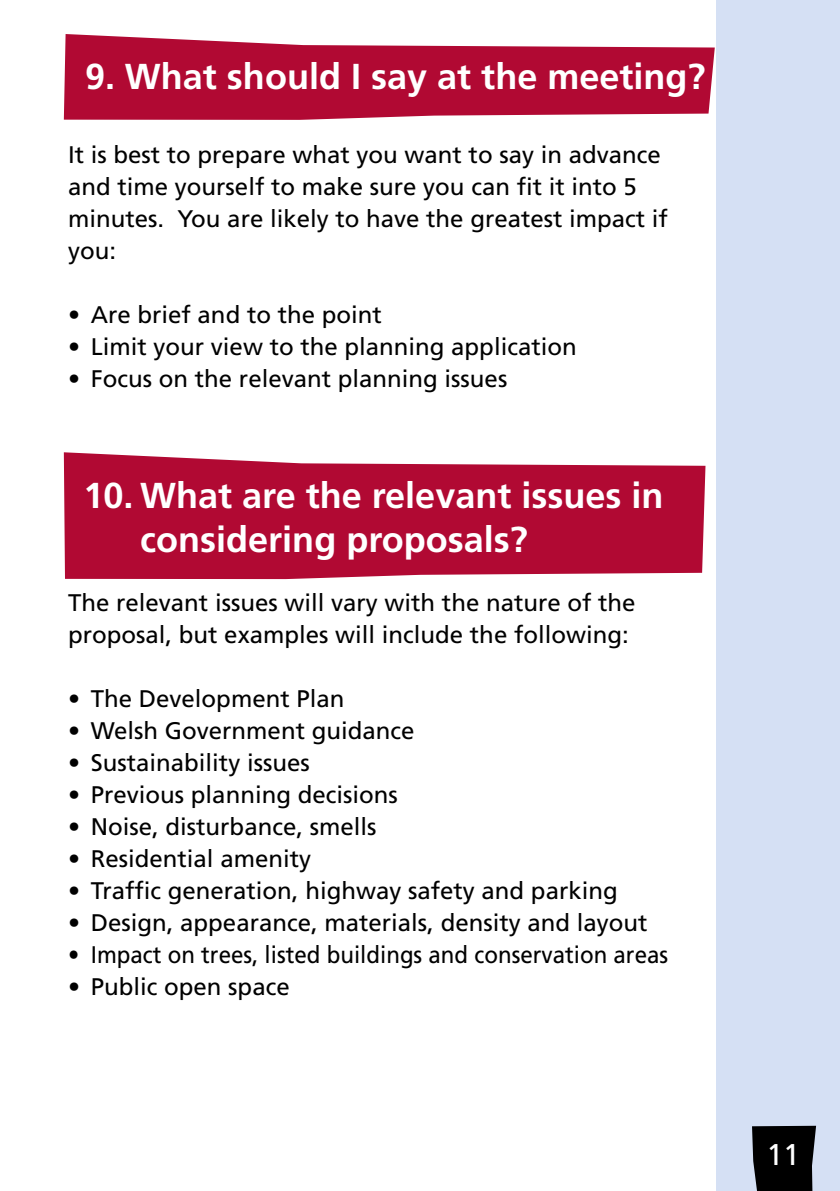
<style>
.page{position:relative;width:840px;height:1191px;background:#fff}
.page>*{position:absolute;margin:0;border:0;box-sizing:border-box;transform-origin:0 0}
.t1{font:700 36px/44px "Frutiger";color:#fff}
.t2{font:30px "Frutiger";color:#fff}
.t3{font:24px/32px "Frutiger";color:#000}
.t4{font:24px "Frutiger";color:#000;scale:.93 1}
</style>
<div class="page">
<div style="left:715px;top:0;width:124px;height:1191px;background:#d5e0f4"></div>
<svg style="left:752px;top:1125px;width:63px;height:66px;background:#0f0f11"></svg>
<svg style="left:64px;top:34px;width:650px;height:86px;background:#bd2f53"></svg>
<svg style="left:64px;top:452px;width:641px;height:127px;background:#b92248"></svg>
<h1 class="t1" style="left:85px;top:55px;width:621px">9. What should I say at the meeting?</h1>
<p class="t3" style="left:68px;top:138px;width:601px">It is best to prepare what you want to say in advance and time yourself to make sure you can fit it into 5 minutes. You are likely to have the greatest impact if you:</p>
<p class="t3" style="left:68px;top:298px;width:315px">• Are brief and to the point</p>
<p class="t3" style="left:68px;top:330px;width:510px">• Limit your view to the planning application</p>
<p class="t3" style="left:68px;top:362px;width:440px">• Focus on the relevant planning issues</p>
<h1 class="t1" style="left:140px;top:473px;width:524px;text-indent:-57px">10. What are the relevant issues in considering proposals?</h1>
<p class="t3" style="left:68px;top:586px;width:568px">The relevant issues will vary with the nature of the proposal, but examples will include the following:</p>
<p class="t3" style="left:68px;top:682px;width:278px">• The Development Plan</p>
<p class="t3" style="left:68px;top:714px;width:348px">• Welsh Government guidance</p>
<p class="t3" style="left:68px;top:746px;width:243px">• Sustainability issues</p>
<p class="t3" style="left:68px;top:778px;width:331px">• Previous planning decisions</p>
<p class="t3" style="left:68px;top:810px;width:310px">• Noise, disturbance, smells</p>
<p class="t3" style="left:68px;top:842px;width:244px">• Residential amenity</p>
<p class="t3" style="left:68px;top:874px;width:551px">• Traffic generation, highway safety and parking</p>
<p class="t3" style="left:68px;top:906px;width:580px">• Design, appearance, materials, density and layout</p>
<p class="t4" style="left:68px;top:940px;width:646px">• Impact on trees, listed buildings and conservation areas</p>
<p class="t3" style="left:68px;top:970px;width:223px">• Public open space</p>
<p class="t2" style="left:766px;top:1137px;width:35px">11</p>
</div>
